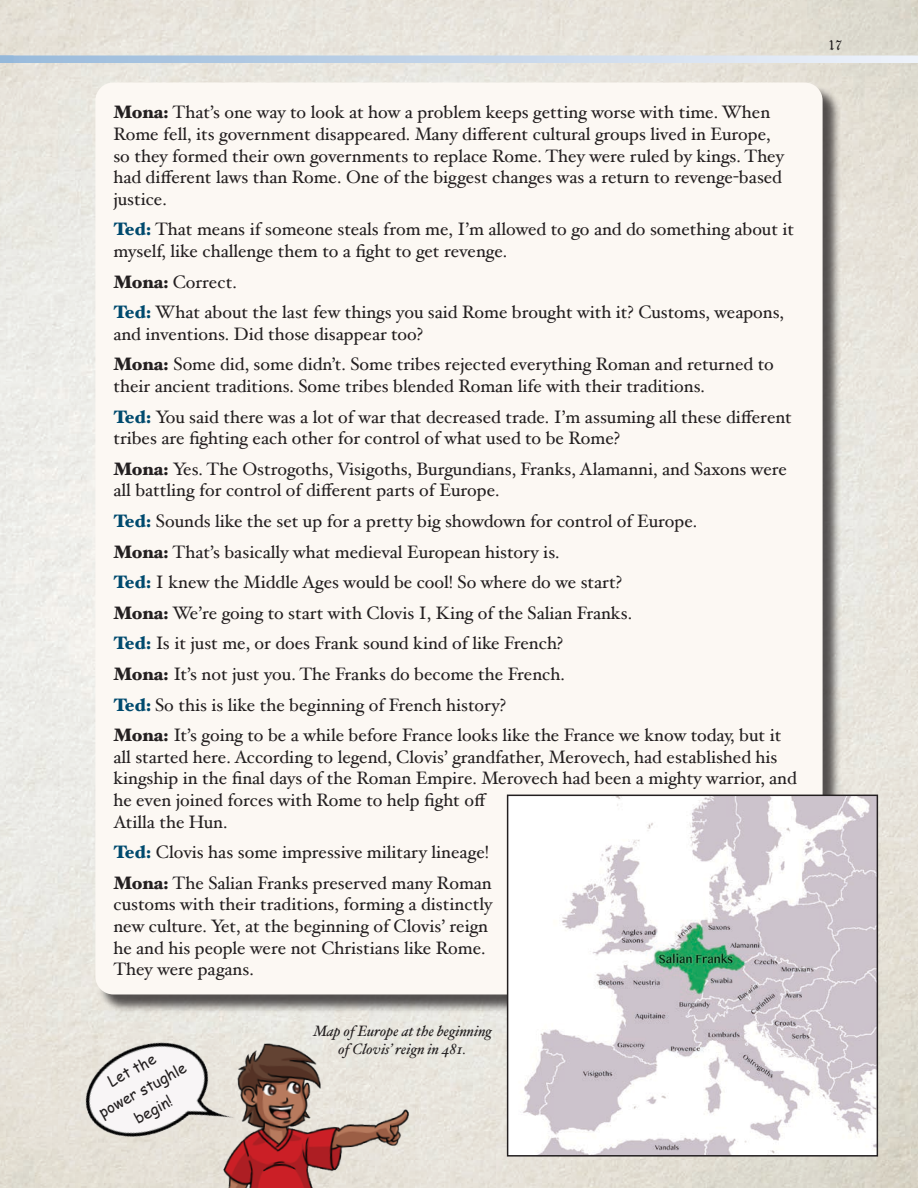
<style>
.page{position:relative;width:918px;height:1188px;background:#fff}
.page>*{position:absolute;margin:0;border:0;box-sizing:border-box;transform-origin:0 0}
.t1{font:18px/21.6px "Hoefler Text";color:#231f20}
.t2{font:18px "Olde English";color:#231f20}
.Italics{font:italic 15px/18px "Hoefler Text";color:#231f20;text-align:center}
.t3{font:15px/22.5px "Comic Sans MS";color:#231f20;text-align:center}
.s1{font-weight:900}
.s2{font-weight:900;color:#004a6e}
</style>
<div class="page">
<img style="left:0;top:0;width:918px;height:1188px">
<svg style="left:14px;top:56px;width:904px;height:7px;background:#c3d5e9"></svg>
<div style="left:0;top:56px;width:14px;height:7px;background:#94b8d9"></div>
<div style="left:98px;top:85px;width:743px;height:928px;background:#231f20;opacity:.75"></div>
<div style="left:95px;top:82px;width:728px;height:912px;background:#fcf8f3;border-radius:18px"></div>
<img style="left:510px;top:798px;width:365px;height:356px">
<div style="left:507px;top:795px;width:371px;height:362px;border:2px solid #231f20"></div>
<img style="left:178px;top:1016px;width:256px;height:172px">
<img style="left:67px;top:1019px;width:171px;height:151px">
<p class="t1" style="left:113px;top:101px;width:672px"><span class="s1">Mona:</span> That’s one way to look at how a problem keeps getting worse with time. When Rome fell, its government disappeared. Many different cultural groups lived in Europe, so they formed their own governments to replace Rome. They were ruled by kings. They had different laws than Rome. One of the biggest changes was a return to revenge-based justice.</p>
<p class="t1" style="left:113px;top:218px;width:682px"><span class="s2">Ted:</span> That means if someone steals from me, I’m allowed to go and do something about it myself, like challenge them to a fight to get revenge.</p>
<p class="t1" style="left:113px;top:271px;width:125px"><span class="s1">Mona:</span> Correct.</p>
<p class="t1" style="left:113px;top:301px;width:672px"><span class="s2">Ted:</span> What about the last few things you said Rome brought with it? Customs, weapons, and inventions. Did those disappear too?</p>
<p class="t1" style="left:113px;top:353px;width:662px"><span class="s1">Mona:</span> Some did, some didn’t. Some tribes rejected everything Roman and returned to their ancient traditions. Some tribes blended Roman life with their traditions.</p>
<p class="t1" style="left:113px;top:406px;width:680px"><span class="s2">Ted:</span> You said there was a lot of war that decreased trade. I’m assuming all these different tribes are fighting each other for control of what used to be Rome?</p>
<p class="t1" style="left:113px;top:458px;width:675px"><span class="s1">Mona:</span> Yes. The Ostrogoths, Visigoths, Burgundians, Franks, Alamanni, and Saxons were all battling for control of different parts of Europe.</p>
<p class="t1" style="left:113px;top:510px;width:585px"><span class="s2">Ted:</span> Sounds like the set up for a pretty big showdown for control of Europe.</p>
<p class="t1" style="left:113px;top:541px;width:448px"><span class="s1">Mona:</span> That’s basically what medieval European history is.</p>
<p class="t1" style="left:113px;top:571px;width:510px"><span class="s2">Ted:</span> I knew the Middle Ages would be cool! So where do we start?</p>
<p class="t1" style="left:113px;top:602px;width:520px"><span class="s1">Mona:</span> We’re going to start with Clovis I, King of the Salian Franks.</p>
<p class="t1" style="left:113px;top:632px;width:451px"><span class="s2">Ted:</span> Is it just me, or does Frank sound kind of like French?</p>
<p class="t1" style="left:113px;top:663px;width:453px"><span class="s1">Mona:</span> It’s not just you. The Franks do become the French.</p>
<p class="t1" style="left:113px;top:694px;width:394px"><span class="s2">Ted:</span> So this is like the beginning of French history?</p>
<p class="t1" style="left:113px;top:724px;width:685px"><span class="s1">Mona:</span> It’s going to be a while before France looks like the France we know today, but it all started here. According to legend, Clovis’ grandfather, Merovech, had established his kingship in the final days of the Roman Empire. Merovech had been a mighty warrior, and he even joined forces with Rome to help fight off<br>Atilla the Hun.</p>
<p class="t1" style="left:113px;top:841px;width:377px"><span class="s2">Ted:</span> Clovis has some impressive military lineage!</p>
<p class="t1" style="left:113px;top:872px;width:381px"><span class="s1">Mona:</span> The Salian Franks preserved many Roman customs with their traditions, forming a distinctly new culture. Yet, at the beginning of Clovis’ reign he and his people were not Christians like Rome.<br>They were pagans.</p>
<h2 class="t3" style="left:84px;top:1082px;width:99px;rotate:-28deg">Let the power stughle begin!</h2>
<p class="Italics" style="left:313px;top:1022px;width:180px">Map of Europe at the beginning of Clovis’ reign in 481.</p>
<p class="t2" style="left:828px;top:34px;width:16px">17</p>
</div>
